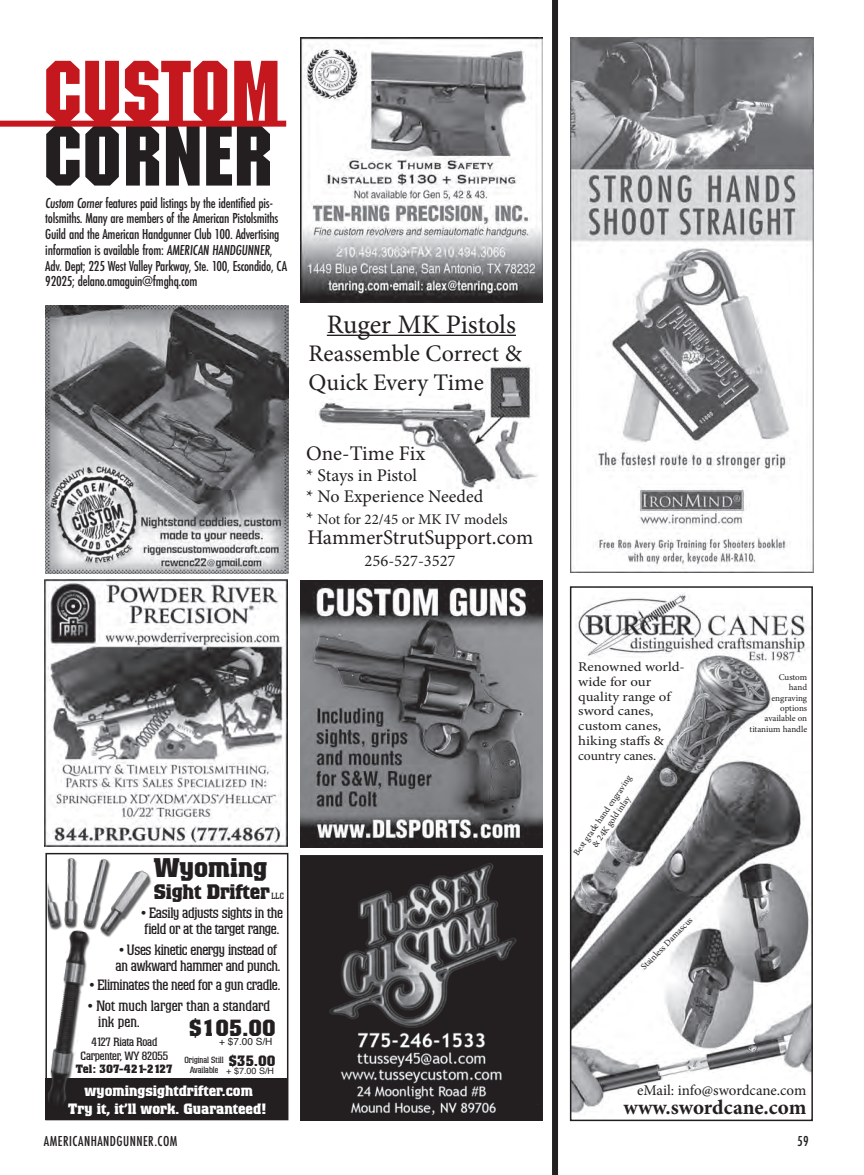
<style>
.page{position:relative;width:864px;height:1175px;background:#fff}
.page>*{position:absolute;margin:0;border:0;box-sizing:border-box;transform-origin:0 0}
.t1{font:26.7px "Minion Pro";letter-spacing:-.005em;color:#231f20}
.t2{font:700 26.7px "Colossalis";color:#231f20}
.t3{font:23.7px/28.5px "Minion Pro";color:#231f20}
.t4{font:700 23.1px "Colossalis";color:#231f20}
.t5{font:20.85px "Minion Pro";color:#231f20}
.t6{font:700 20.85px "Minion Pro";color:#231f20}
.t7{font:700 20.85px "Colossalis";letter-spacing:-.01em;color:#231f20}
.t8{font:17.85px/21.5px "Minion Pro";color:#231f20}
.t9{font:16.35px "Minion Pro";color:#231f20}
.t10{font:500 15px/15.8px "Futura PT Cond";letter-spacing:-.02em;color:#231f20}
.t11{font:500 15px "Futura PT Cond";letter-spacing:.03em;color:#231f20}
.t12{font:14.85px/16.4px "Colossalis";letter-spacing:-.02em;color:#231f20}
.t13{font:700 14.85px/17.9px "Colossalis";color:#fff;text-align:center}
.t14{font:14.85px "Minion Pro";letter-spacing:-.005em;color:#231f20}
.t15{font:14.85px/16.4px "Colossalis";color:#231f20}
.t16{font:13.35px/14.9px "Minion Pro";letter-spacing:-.005em;color:#231f20;scale:1.11 1}
.t17{font:11.85px/13.4px "Colossalis";letter-spacing:-.02em;color:#231f20;text-align:center}
.t18{font:9.9px "Helvetica";color:#231f20}
.t19{font:9px/10.5px "Minion Pro";color:#231f20;text-align:center}
.t20{font:8.85px/10.4px "Minion Pro";letter-spacing:-.005em;color:#231f20;text-align:right}
.t21{font:8.85px/10.6px "Colossalis";color:#231f20;text-align:center}
.s1{font-size:17.85px}
.s2{font-weight:700}
.s3{font-weight:700;font-size:14.85px}
.s4{font-family:"Helvetica"}
</style>
<div class="page">
<svg style="left:46px;top:61px;width:231px;height:125px"></svg>
<div style="left:0;top:121px;width:286px;height:6px;background:#c5171e"></div>
<div style="left:552px;top:0;width:6px;height:1174px;background:#231f20"></div>
<img style="left:570px;top:38px;width:243px;height:534px">
<img style="left:572px;top:593px;width:239px;height:520px">
<div style="left:570px;top:586px;width:243px;height:535px;border:1px solid #231f20"></div>
<img style="left:300px;top:37px;width:243px;height:265px">
<img style="left:318px;top:366px;width:220px;height:123px">
<hr style="left:327px;top:335px;width:189px;height:1px;background:#231f20">
<img style="left:300px;top:580px;width:243px;height:268px">
<img style="left:300px;top:855px;width:243px;height:265px">
<div style="left:45px;top:1078px;width:243px;height:41px;background:#231f20"></div>
<div style="left:45px;top:853px;width:243px;height:267px;border:1px solid #231f20"></div>
<img style="left:48px;top:853px;width:114px;height:250px">
<img style="left:45px;top:579px;width:243px;height:267px">
<img style="left:45px;top:306px;width:243px;height:267px">
<p class="t10" style="left:45px;top:195px;width:243px">Custom Corner features paid listings by the identified pis&shy;tolsmiths. Many are members of the American Pistolsmiths Guild and the American Handgunner Club 100. Advertising information is available from: AMERICAN HANDGUNNER, Adv. Dept; 225 West Valley Parkway, Ste. 100, Escondido, CA 92025; delano.amaguin@fmghq.com</p>
<p class="t1" style="left:327px;top:306px;width:191px">Ruger MK Pistols</p>
<p class="t3" style="left:309px;top:339px;width:215px">Reassemble Correct &amp;<br>Quick Every Time</p>
<p class="t5" style="left:306px;top:439px;width:121px">One-Time Fix</p>
<p class="t8" style="left:306px;top:465px;width:179px">* Stays in Pistol<br>* No Experience Needed</p>
<p class="t14" style="left:306px;top:509px;width:203px"><span class="s1">*</span> Not for 22/45 or MK IV models</p>
<p class="t5" style="left:307px;top:523px;width:227px">HammerStrutSupport.com</p>
<p class="t9" style="left:365px;top:550px;width:92px">256-527-3527</p>
<p class="t2" style="left:154px;top:852px;width:115px">Wyoming</p>
<p class="t7" style="left:154px;top:880px;width:118px">Sight Drifter</p>
<p class="t21" style="left:272px;top:891px;width:14px">LLC</p>
<p class="t12" style="left:141px;top:904px;width:143px">• Easily adjusts sights in the field or at the target range.</p>
<p class="t12" style="left:115px;top:941px;width:167px">• Uses kinetic energy instead of an awkward hammer and punch.</p>
<p class="t12" style="left:90px;top:977px;width:193px">• Eliminates the need for a gun cradle.</p>
<p class="t15" style="left:98px;top:997px;width:173px;text-indent:-10px">• Not much larger than a standard ink pen.</p>
<p class="t17" style="left:76px;top:1035px;width:99px">4127 Riata Road<br>Carpenter, WY 82055<br><span class="s2">Tel: 307-421-2127</span></p>
<p class="t4" style="left:189px;top:1014px;width:88px">$105.00</p>
<p class="t18" style="left:219px;top:1033px;width:55px">+ $7.00 S/H</p>
<p class="t21" style="left:184px;top:1054px;width:93px">Original Still <span class="s3">$35.00<br></span>Available <span class="s4">+ $7.00 S/H</span></p>
<p class="t13" style="left:68px;top:1081px;width:199px">wyomingsightdrifter.com<br>Try it, it’ll work. Guaranteed!</p>
<p class="t16" style="left:578px;top:659px;width:98px">Renowned world&shy;wide for our quality range of sword canes, custom canes, hiking staffs &amp; country canes.</p>
<p class="t19" style="left:571px;top:851px;width:96px;rotate:-55deg">Best grade hand engraving &amp; 24K gold inlay</p>
<p class="t19" style="left:639px;top:964px;width:71px;rotate:-46deg">Stainless Damascus</p>
<p class="t20" style="left:750px;top:672px;width:59px">Custom<br>hand<br>engraving options available on titanium handle</p>
<p class="t14" style="left:637px;top:1080px;width:171px">eMail: info@swordcane.com</p>
<p class="t6" style="left:624px;top:1092px;width:184px">www.swordcane.com</p>
<p class="t11" style="left:44px;top:1132px;width:135px">AMERICANHANDGUNNER.COM</p>
<p class="t10" style="left:797px;top:1133px;width:13px">59</p>
</div>
